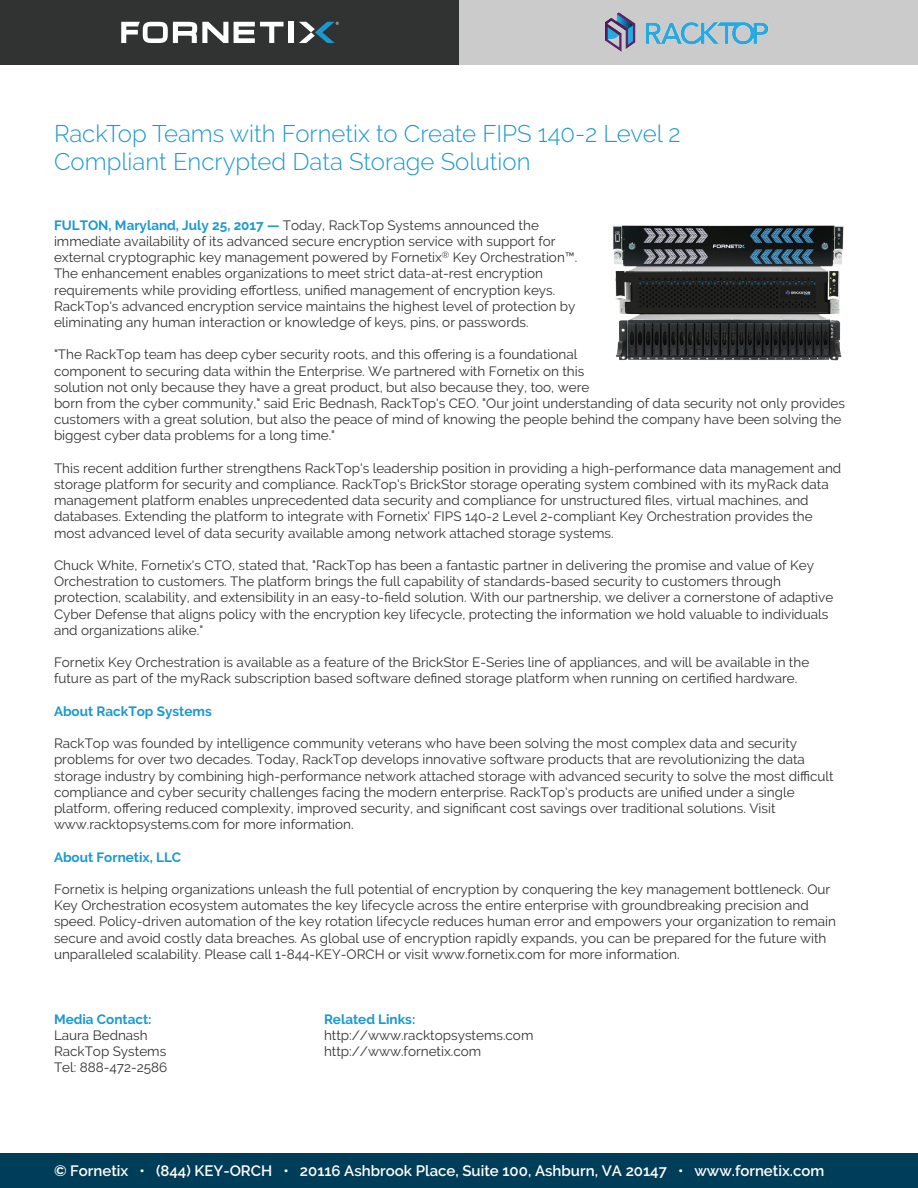
<style>
.page{position:relative;width:918px;height:1188px;background:#fff}
.page>*{position:absolute;margin:0;border:0;box-sizing:border-box;transform-origin:0 0}
.t1{font:300 24px/28.5px "Raleway";color:#1c99cf}
.t2{font:600 15px "Raleway";color:#fff}
.t3{font:13.5px/16.2px "Raleway";color:#313232}
.t4{font:700 13.5px "Raleway";color:#1c99cf}
.s1{font-weight:700;color:#1c99cf}
</style>
<div class="page">
<div style="left:0;top:1154px;width:918px;height:34px;background:#003d59"></div>
<img style="left:613px;top:224px;width:231px;height:137px">
<div style="left:0;top:0;width:918px;height:65px;background:#313232"></div>
<div style="left:459px;top:0;width:459px;height:65px;background:#cbcbcb"></div>
<img style="left:605px;top:12px;width:166px;height:39px">
<svg style="left:121px;top:22px;width:107px;height:21px"></svg>
<svg style="left:234px;top:22px;width:50px;height:21px"></svg>
<div style="left:289px;top:22px;width:5px;height:21px;background:#fff"></div>
<svg style="left:299px;top:22px;width:40px;height:21px"></svg>
<h1 class="t1" style="left:54px;top:119px;width:628px">RackTop Teams with Fornetix to Create FIPS 140-2 Level 2<br>Compliant Encrypted Data Storage Solution</h1>
<p class="t3" style="left:54px;top:217px;width:525px"><span class="s1">FULTON, Maryland, July 25, 2017 —</span> Today, RackTop Systems announced the immediate availability of its advanced secure encryption service with support for external cryptographic key management powered by Fornetix<sup>®</sup> Key Orchestration™.<br>The enhancement enables organizations to meet strict data-at-rest encryption requirements while providing effortless, unified management of encryption keys.<br>RackTop's advanced encryption service maintains the highest level of protection by eliminating any human interaction or knowledge of keys, pins, or passwords.</p>
<p class="t3" style="left:54px;top:347px;width:792px">"The RackTop team has deep cyber security roots, and this offering is a foundational<br>component to securing data within the Enterprise. We partnered with Fornetix on this<br>solution not only because they have a great product, but also because they, too, were<br>born from the cyber community," said Eric Bednash, RackTop's CEO. "Our joint understanding of data security not only provides customers with a great solution, but also the peace of mind of knowing the people behind the company have been solving the biggest cyber data problems for a long time."</p>
<p class="t3" style="left:54px;top:460px;width:789px">This recent addition further strengthens RackTop's leadership position in providing a high-performance data management and storage platform for security and compliance. RackTop's BrickStor storage operating system combined with its myRack data management platform enables unprecedented data security and compliance for unstructured files, virtual machines, and databases. Extending the platform to integrate with Fornetix' FIPS 140-2 Level 2-compliant Key Orchestration provides the most advanced level of data security available among network attached storage systems.</p>
<p class="t3" style="left:54px;top:557px;width:781px">Chuck White, Fornetix's CTO, stated that, "RackTop has been a fantastic partner in delivering the promise and value of Key Orchestration to customers. The platform brings the full capability of standards-based security to customers through protection, scalability, and extensibility in an easy-to-field solution. With our partnership, we deliver a cornerstone of adaptive Cyber Defense that aligns policy with the encryption key lifecycle, protecting the information we hold valuable to individuals and organizations alike."</p>
<p class="t3" style="left:54px;top:654px;width:757px">Fornetix Key Orchestration is available as a feature of the BrickStor E-Series line of appliances, and will be available in the future as part of the myRack subscription based software defined storage platform when running on certified hardware.</p>
<p class="t4" style="left:54px;top:703px;width:159px">About RackTop Systems</p>
<p class="t3" style="left:54px;top:735px;width:781px">RackTop was founded by intelligence community veterans who have been solving the most complex data and security problems for over two decades. Today, RackTop develops innovative software products that are revolutionizing the data storage industry by combining high-performance network attached storage with advanced security to solve the most difficult compliance and cyber security challenges facing the modern enterprise. RackTop's products are unified under a single platform, offering reduced complexity, improved security, and significant cost savings over traditional solutions. Visit www.racktopsystems.com for more information.</p>
<p class="t4" style="left:54px;top:849px;width:129px">About Fornetix, LLC</p>
<p class="t3" style="left:54px;top:881px;width:784px">Fornetix is helping organizations unleash the full potential of encryption by conquering the key management bottleneck. Our Key Orchestration ecosystem automates the key lifecycle across the entire enterprise with groundbreaking precision and speed. Policy-driven automation of the key rotation lifecycle reduces human error and empowers your organization to remain secure and avoid costly data breaches. As global use of encryption rapidly expands, you can be prepared for the future with unparalleled scalability. Please call 1-844-KEY-ORCH or visit www.fornetix.com for more information.</p>
<p class="t4" style="left:54px;top:1011px;width:99px">Media Contact:</p>
<p class="t4" style="left:324px;top:1011px;width:93px">Related Links:</p>
<p class="t3" style="left:54px;top:1027px;width:95px">Laura Bednash</p>
<p class="t3" style="left:324px;top:1027px;width:211px">http://www.racktopsystems.com</p>
<p class="t3" style="left:54px;top:1043px;width:114px">RackTop Systems</p>
<p class="t3" style="left:324px;top:1043px;width:159px">http://www.fornetix.com</p>
<p class="t3" style="left:54px;top:1059px;width:115px">Tel: 888-472-2586</p>
<p class="t2" style="left:54px;top:1162px;width:772px">© Fornetix • (844) KEY-ORCH • 20116 Ashbrook Place, Suite 100, Ashburn, VA 20147 • www.fornetix.com</p>
</div>
